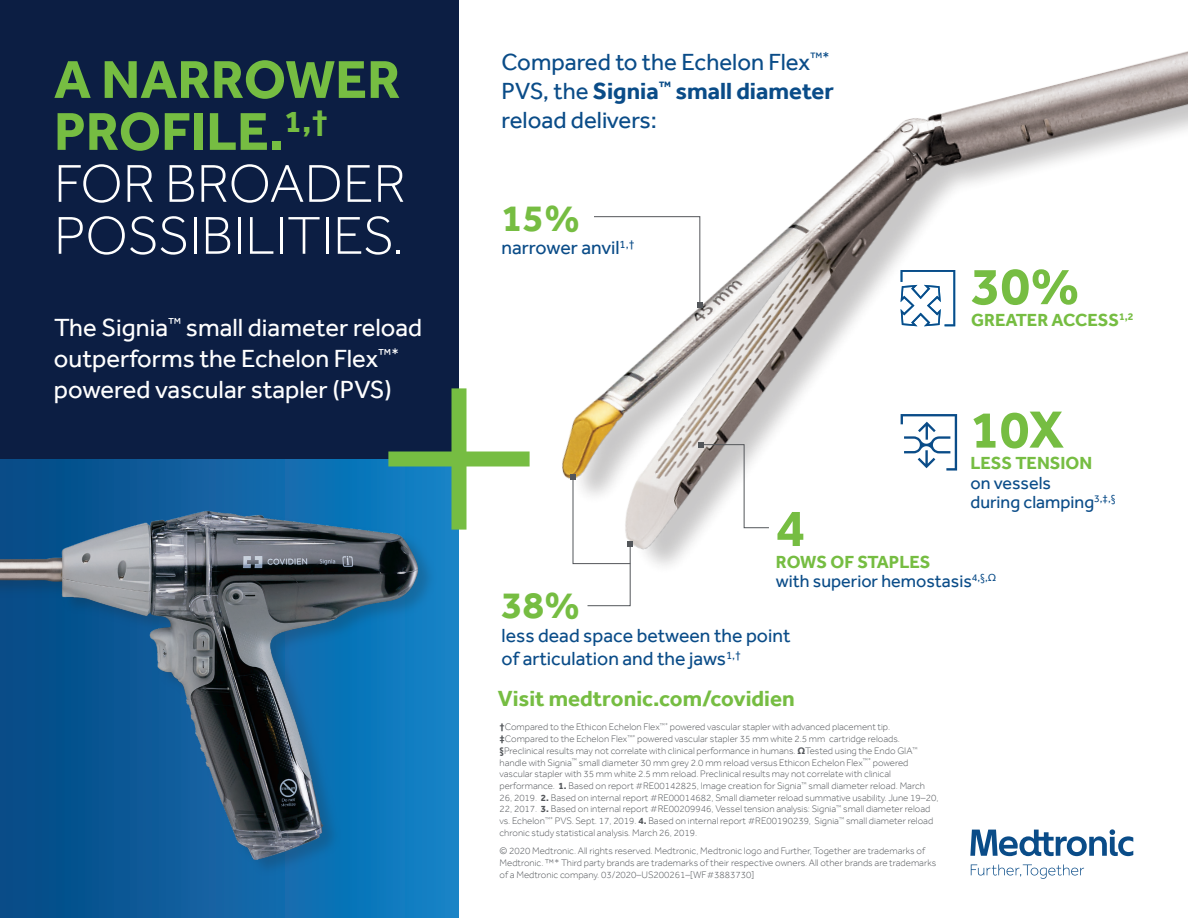
<style>
.page{position:relative;width:1188px;height:918px;background:#fff}
.page>*{position:absolute;margin:0;border:0;box-sizing:border-box;transform-origin:0 0}
.t1{font:300 55.05px/51.9px "Effra";color:#fff}
.t2{font:700 54px "Effra";color:#76bd42}
.t3{font:700 39px "Effra";color:#76bd42}
.t4{font:25.5px/30.6px "Effra";color:#fff}
.t5{font:24px/28.8px "Effra";color:#0a4c88}
.t6{font:700 22.5px "Effra";color:#76bd42}
.t7{font:19.5px/23.4px "Effra";color:#0a4c88}
.t8{font:18px/19.5px "Effra";color:#0a4c88}
.t9{font:700 18px "Effra";color:#76bd42}
.t10{font:300 9.75px/11.7px "Effra";color:#53565a}
.s1{font-weight:700;color:#76bd42}
.s2{font-weight:700}
</style>
<div class="page">
<img style="left:466px;top:51px;width:722px;height:556px">
<div style="left:0;top:0;width:459px;height:459px;background:#0c1e43"></div>
<div style="left:0;top:459px;width:459px;height:459px;background:linear-gradient(to right,#084884,#1483c8)"></div>
<img style="left:0;top:483px;width:459px;height:411px">
<svg style="left:593px;top:216px;width:110px;height:92px"></svg>
<svg style="left:970px;top:829px;width:163px;height:50px"></svg>
<svg style="left:901px;top:270px;width:54px;height:56px"></svg>
<svg style="left:901px;top:414px;width:56px;height:57px"></svg>
<svg style="left:570px;top:474px;width:63px;height:132px"></svg>
<div style="left:452px;top:388px;width:14px;height:142px;background:#76bd42"></div>
<div style="left:388px;top:452px;width:142px;height:14px;background:#76bd42"></div>
<svg style="left:698px;top:442px;width:72px;height:86px"></svg>
<h1 class="t1" style="left:54px;top:53px;width:354px"><span class="s1">A NARROWER<br>PROFILE.</span><sup>1,†<br></sup>FOR BROADER<br>POSSIBILITIES.</h1>
<h3 class="t4" style="left:54px;top:312px;width:370px">The Signia<sup>™</sup> small diameter reload outperforms the Echelon Flex<sup>™* </sup>powered vascular stapler (PVS)</h3>
<h3 class="t5" style="left:502px;top:48px;width:334px">Compared to the Echelon Flex<sup>™*<br></sup>PVS, the <span class="s2">Signia</span><sup>™</sup> <span class="s2">small diameter </span>reload delivers:</h3>
<h3 class="t3" style="left:502px;top:194px;width:80px">15%</h3>
<h3 class="t7" style="left:502px;top:236px;width:135px">narrower anvil<sup>1,†</sup></h3>
<h2 class="t2" style="left:971px;top:253px;width:110px">30%</h2>
<h3 class="t9" style="left:971px;top:309px;width:164px">GREATER ACCESS<sup>1,2</sup></h3>
<h2 class="t2" style="left:970px;top:397px;width:95px">10X</h2>
<h3 class="t9" style="left:970px;top:452px;width:123px">LESS TENSION</h3>
<h3 class="t8" style="left:970px;top:473px;width:147px">on vessels<br>during clamping<sup>3,‡,§</sup></h3>
<h2 class="t2" style="left:776px;top:495px;width:31px">4</h2>
<h3 class="t8" style="left:776px;top:552px;width:222px"><span class="s1">ROWS OF STAPLES<br></span>with superior hemostasis<sup>4,§,Ω</sup></h3>
<h3 class="t3" style="left:502px;top:581px;width:80px">38%</h3>
<h3 class="t7" style="left:502px;top:623px;width:291px">less dead space between the point of articulation and the jaws<sup>1,†</sup></h3>
<h3 class="t6" style="left:498px;top:685px;width:298px">Visit medtronic.com/covidien</h3>
<p class="t10" style="left:499px;top:721px;width:441px"><span class="s2">†</span>Compared to the Ethicon Echelon Flex<sup>™*</sup> powered vascular stapler with advanced placement tip. <span class="s2">‡</span>Compared to the Echelon Flex<sup>™*</sup> powered vascular stapler 35 mm white 2.5 mm cartridge reloads. <span class="s2">§</span>Preclinical results may not correlate with clinical performance in humans. <span class="s2">Ω</span>Tested using the Endo GIA<sup>™ </sup>handle with Signia<sup>™</sup> small diameter 30 mm grey 2.0 mm reload versus Ethicon Echelon Flex<sup>™*</sup> powered vascular stapler with 35 mm white 2.5 mm reload. Preclinical results may not correlate with clinical performance. <span class="s2">1.</span> Based on report #RE00142825, Image creation for Signia<sup>™</sup> small diameter reload. March 26, 2019. <span class="s2">2.</span> Based on internal report #RE00014682, Small diameter reload summative usability. June 19–20, 22, 2017. <span class="s2">3.</span> Based on internal report #RE00209946, Vessel tension analysis: Signia<sup>™</sup> small diameter reload vs. Echelon<sup>™*</sup> PVS. Sept. 17, 2019. <span class="s2">4.</span> Based on internal report #RE00190239, Signia<sup>™</sup> small diameter reload chronic study statistical analysis. March 26, 2019.</p>
<p class="t10" style="left:499px;top:845px;width:438px">© 2020 Medtronic. All rights reserved. Medtronic, Medtronic logo and Further, Together are trademarks of<br>Medtronic. ™* Third party brands are trademarks of their respective owners. All other brands are trademarks of a Medtronic company. 03/2020–US200261–[WF#3883730]</p>
</div>
